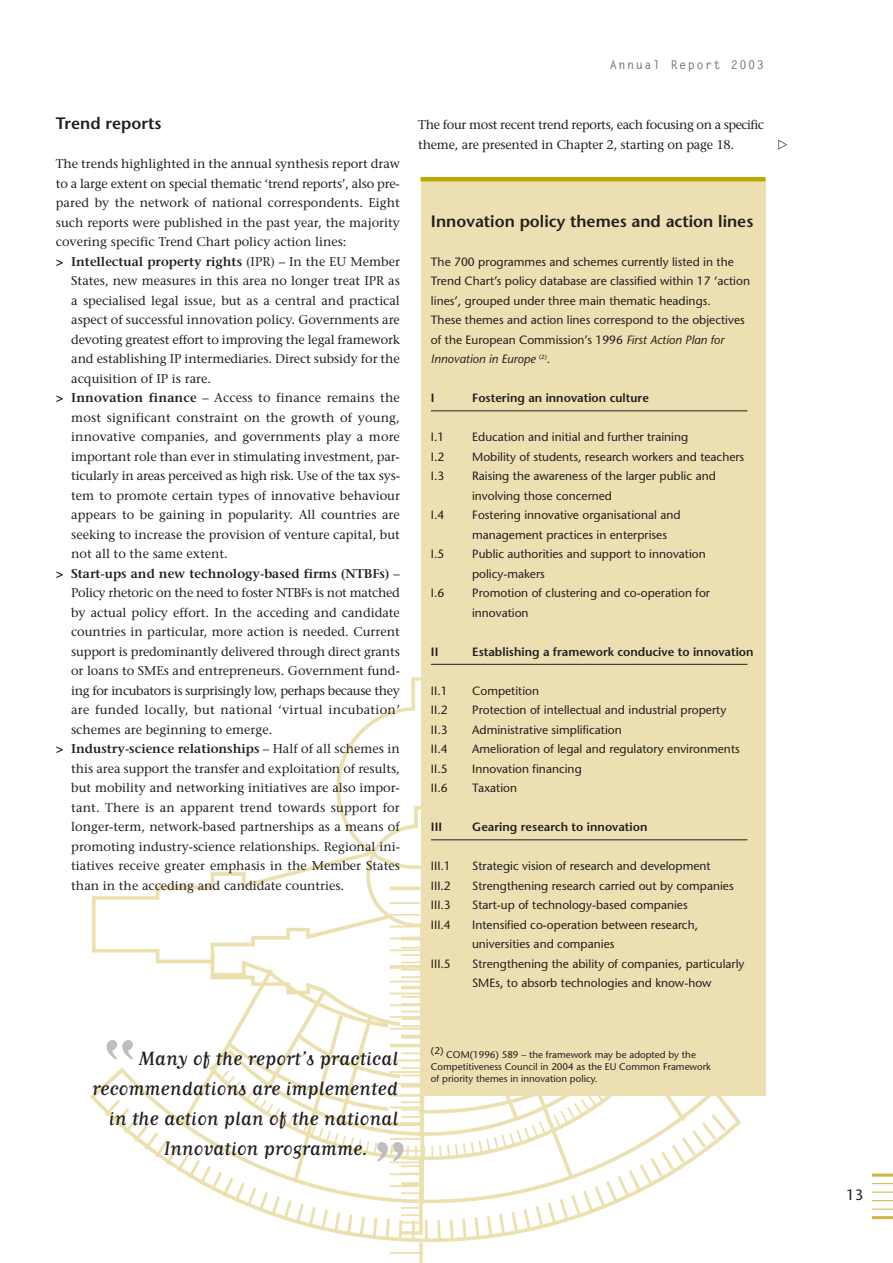
<style>
.page{position:relative;width:893px;height:1263px;background:#fff}
.page>*{position:absolute;margin:0;border:0;box-sizing:border-box;transform-origin:0 0}
.t1{font:100.35px "Matrix Script";color:#bcbec0}
.t2{font:22.5px "Matrix Script";color:#231f20}
.t3{font:600 16.5px "Stone Sans";color:#231f20}
.t4{font:15px "Stone Sans";color:#231f20}
.t5{font:12.75px "Stone Serif";color:#231f20}
.t6{font:12.75px/19.5px "Stone Serif";letter-spacing:-.025em;color:#231f20}
.t7{font:600 12.75px "Stone Serif";color:#231f20}
.t8{font:12.75px "Stone Serif";letter-spacing:.02em;color:#231f20}
.t9{font:12px/19.5px "Stone Sans";color:#231f20}
.t10{font:600 12px "Stone Sans";color:#231f20}
.t11{font:700 12px "Letter Gothic";letter-spacing:.12em;color:#6d6f71}
.t12{font:9.75px/12px "Stone Sans";color:#231f20}
.s1{font-family:"Stone Sans";font-weight:700}
.s2{font-weight:400}
.s3{font-weight:600}
.s4{font-style:italic}
</style>
<div class="page">
<img style="left:90px;top:677px;width:651px;height:586px">
<div style="left:420px;top:181px;width:345px;height:915px;background:#ecdfb1"></div>
<hr style="left:420px;top:177px;width:345px;height:4px;background:#bfa600">
<hr style="left:871px;top:1216px;width:21px;height:3px;background:#cdb541">
<svg style="left:872px;top:1209px;width:20px;height:1px"></svg>
<svg style="left:871px;top:1200px;width:21px;height:1px"></svg>
<svg style="left:872px;top:1192px;width:20px;height:1px"></svg>
<svg style="left:871px;top:1183px;width:21px;height:1px"></svg>
<hr style="left:871px;top:1174px;width:21px;height:3px;background:#cdb541">
<hr style="left:431px;top:411px;width:316px;height:1px;background:#231f20">
<hr style="left:431px;top:664px;width:316px;height:1px;background:#231f20">
<hr style="left:431px;top:840px;width:316px;height:1px;background:#231f20">
<svg style="left:377px;top:1142px;width:27px;height:20px"></svg>
<p class="t11" style="left:610px;top:60px;width:156px">Annual Report 2003</p>
<p class="t3" style="left:56px;top:117px;width:107px">Trend reports</p>
<p class="t5" style="left:56px;top:159px;width:345px">The trends highlighted in the annual synthesis report draw</p>
<p class="t5" style="left:56px;top:178px;width:345px">to a large extent on special thematic ‘trend reports’, also pre-</p>
<p class="t5" style="left:56px;top:198px;width:345px">pared by the network of national correspondents. Eight</p>
<p class="t5" style="left:56px;top:217px;width:345px">such reports were published in the past year, the majority</p>
<p class="t5" style="left:56px;top:237px;width:292px">covering specific Trend Chart policy action lines:</p>
<p class="t7" style="left:56px;top:256px;width:345px"><span class="s1">&gt;</span> Intellectual property rights <span class="s2">(IPR) – In the EU Member</span></p>
<p class="t5" style="left:71px;top:276px;width:330px">States, new measures in this area no longer treat IPR as</p>
<p class="t5" style="left:71px;top:295px;width:330px">a specialised legal issue, but as a central and practical</p>
<p class="t5" style="left:71px;top:315px;width:330px">aspect of successful innovation policy. Governments are</p>
<p class="t5" style="left:71px;top:334px;width:330px">devoting greatest effort to improving the legal framework</p>
<p class="t5" style="left:71px;top:354px;width:330px">and establishing IP intermediaries. Direct subsidy for the</p>
<p class="t5" style="left:71px;top:373px;width:141px">acquisition of IP is rare.</p>
<p class="t5" style="left:56px;top:393px;width:345px"><span class="s1">&gt;</span> <span class="s3">Innovation finance</span> – Access to finance remains the</p>
<p class="t5" style="left:71px;top:412px;width:330px">most significant constraint on the growth of young,</p>
<p class="t5" style="left:71px;top:432px;width:330px">innovative companies, and governments play a more</p>
<p class="t5" style="left:71px;top:451px;width:330px">important role than ever in stimulating investment, par-</p>
<p class="t5" style="left:71px;top:471px;width:330px">ticularly in areas perceived as high risk. Use of the tax sys-</p>
<p class="t5" style="left:71px;top:490px;width:330px">tem to promote certain types of innovative behaviour</p>
<p class="t5" style="left:71px;top:510px;width:330px">appears to be gaining in popularity. All countries are</p>
<p class="t5" style="left:71px;top:529px;width:330px">seeking to increase the provision of venture capital, but</p>
<p class="t5" style="left:71px;top:549px;width:158px">not all to the same extent.</p>
<p class="t7" style="left:56px;top:568px;width:345px"><span class="s1">&gt;</span> Start-ups and new technology-based firms (NTBFs) <span class="s2">–</span></p>
<p class="t6" style="left:71px;top:584px;width:330px">Policy rhetoric on the need to foster NTBFs is not matched</p>
<p class="t5" style="left:71px;top:607px;width:330px">by actual policy effort. In the acceding and candidate</p>
<p class="t5" style="left:71px;top:627px;width:330px">countries in particular, more action is needed. Current</p>
<p class="t5" style="left:71px;top:646px;width:330px">support is predominantly delivered through direct grants</p>
<p class="t5" style="left:71px;top:666px;width:330px">or loans to SMEs and entrepreneurs. Government fund-</p>
<p class="t6" style="left:71px;top:682px;width:330px">ing for incubators is surprisingly low, perhaps because they</p>
<p class="t8" style="left:71px;top:705px;width:330px">are funded locally, but national ‘virtual incubation’</p>
<p class="t5" style="left:71px;top:724px;width:203px">schemes are beginning to emerge.</p>
<p class="t7" style="left:56px;top:744px;width:345px"><span class="s1">&gt;</span> Industry-science relationships <span class="s2">– Half of all schemes in</span></p>
<p class="t5" style="left:71px;top:763px;width:330px">this area support the transfer and exploitation of results,</p>
<p class="t5" style="left:71px;top:783px;width:330px">but mobility and networking initiatives are also impor-</p>
<p class="t5" style="left:71px;top:802px;width:330px">tant. There is an apparent trend towards support for</p>
<p class="t5" style="left:71px;top:822px;width:330px">longer-term, network-based partnerships as a means of</p>
<p class="t5" style="left:71px;top:841px;width:330px">promoting industry-science relationships. Regional ini-</p>
<p class="t5" style="left:71px;top:861px;width:330px">tiatives receive greater emphasis in the Member States</p>
<p class="t5" style="left:71px;top:880px;width:274px">than in the acceding and candidate countries.</p>
<p class="t6" style="left:418px;top:116px;width:347px">The four most recent trend reports, each focusing on a specific theme, are presented in Chapter 2, starting on page 18.</p>
<p class="t3" style="left:431px;top:214px;width:324px">Innovation policy themes and action lines</p>
<p class="t9" style="left:431px;top:253px;width:320px">The 700 programmes and schemes currently listed in the Trend Chart’s policy database are classified within 17 ‘action lines’, grouped under three main thematic headings.<br>These themes and action lines correspond to the objectives of the European Commission’s 1996 <span class="s4">First Action Plan for Innovation in Europe</span> <sup>(2)</sup>.</p>
<p class="t10" style="left:431px;top:393px;width:5px">I</p>
<p class="t10" style="left:472px;top:393px;width:178px">Fostering an innovation culture</p>
<p class="t9" style="left:431px;top:428px;width:15px">I.1</p>
<p class="t9" style="left:472px;top:428px;width:217px">Education and initial and further training</p>
<p class="t9" style="left:431px;top:448px;width:15px">I.2</p>
<p class="t9" style="left:472px;top:448px;width:273px">Mobility of students, research workers and teachers</p>
<p class="t9" style="left:431px;top:467px;width:15px">I.3</p>
<p class="t9" style="left:472px;top:467px;width:245px">Raising the awareness of the larger public and involving those concerned</p>
<p class="t9" style="left:431px;top:506px;width:15px">I.4</p>
<p class="t9" style="left:472px;top:506px;width:210px">Fostering innovative organisational and management practices in enterprises</p>
<p class="t9" style="left:431px;top:545px;width:15px">I.5</p>
<p class="t9" style="left:472px;top:545px;width:235px">Public authorities and support to innovation policy-makers</p>
<p class="t9" style="left:431px;top:584px;width:15px">I.6</p>
<p class="t9" style="left:472px;top:584px;width:239px">Promotion of clustering and co-operation for innovation</p>
<p class="t10" style="left:431px;top:647px;width:9px">II</p>
<p class="t10" style="left:472px;top:647px;width:283px">Establishing a framework conducive to innovation</p>
<p class="t9" style="left:431px;top:682px;width:18px">II.1</p>
<p class="t9" style="left:472px;top:682px;width:68px">Competition</p>
<p class="t9" style="left:431px;top:701px;width:18px">II.2</p>
<p class="t9" style="left:472px;top:701px;width:255px">Protection of intellectual and industrial property</p>
<p class="t9" style="left:431px;top:721px;width:18px">II.3</p>
<p class="t9" style="left:472px;top:721px;width:151px">Administrative simplification</p>
<p class="t9" style="left:431px;top:740px;width:18px">II.4</p>
<p class="t9" style="left:472px;top:740px;width:269px">Amelioration of legal and regulatory environments</p>
<p class="t9" style="left:431px;top:760px;width:18px">II.5</p>
<p class="t9" style="left:472px;top:760px;width:111px">Innovation financing</p>
<p class="t9" style="left:431px;top:779px;width:18px">II.6</p>
<p class="t9" style="left:472px;top:779px;width:46px">Taxation</p>
<p class="t10" style="left:431px;top:822px;width:13px">III</p>
<p class="t10" style="left:472px;top:822px;width:177px">Gearing research to innovation</p>
<p class="t9" style="left:431px;top:857px;width:21px">III.1</p>
<p class="t9" style="left:472px;top:857px;width:240px">Strategic vision of research and development</p>
<p class="t9" style="left:431px;top:877px;width:21px">III.2</p>
<p class="t9" style="left:472px;top:877px;width:263px">Strengthening research carried out by companies</p>
<p class="t9" style="left:431px;top:896px;width:21px">III.3</p>
<p class="t9" style="left:472px;top:896px;width:217px">Start-up of technology-based companies</p>
<p class="t9" style="left:431px;top:916px;width:21px">III.4</p>
<p class="t9" style="left:472px;top:916px;width:228px">Intensified co-operation between research, universities and companies</p>
<p class="t9" style="left:431px;top:955px;width:21px">III.5</p>
<p class="t9" style="left:472px;top:955px;width:274px">Strengthening the ability of companies, particularly<br>SMEs, to absorb technologies and know-how</p>
<h1 class="t1" style="left:96px;top:1008px;width:38px">“</h1>
<h2 class="t2" style="left:139px;top:1044px;width:260px">Many of the report’s practical</h2>
<h2 class="t2" style="left:92px;top:1074px;width:307px">recommendations are implemented</h2>
<h2 class="t2" style="left:109px;top:1104px;width:290px">in the action plan of the national</h2>
<h2 class="t2" style="left:164px;top:1134px;width:206px">Innovation programme.</h2>
<p class="t12" style="left:431px;top:1049px;width:281px">(2) COM(1996) 589 – the framework may be adopted by the<br>Competitiveness Council in 2004 as the EU Common Framework of priority themes in innovation policy.</p>
<p class="t4" style="left:846px;top:1189px;width:19px">13</p>
</div>
